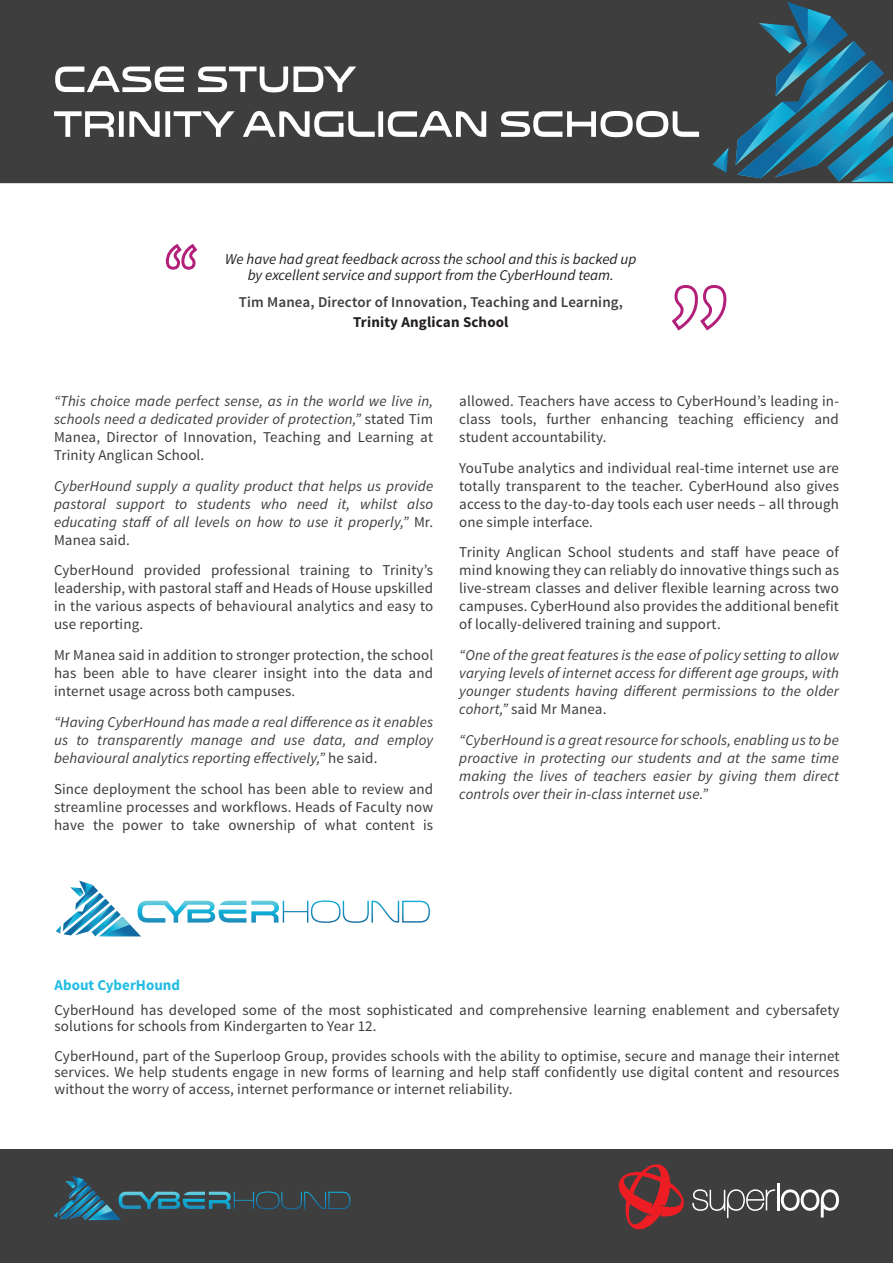
<style>
.page{position:relative;width:893px;height:1263px;background:#fff}
.page>*{position:absolute;margin:0;border:0;box-sizing:border-box;transform-origin:0 0}
.t1{font:15px/18px "Source Sans Pro";letter-spacing:.01em;color:#3c3c3d;text-align:justify}
.t2{font:italic 15px/18px "Source Sans Pro";letter-spacing:.01em;color:#3c3c3d;text-align:justify}
.t3{font:italic 15px/16.5px "Source Sans Pro";color:#231f20;text-align:center}
.t4{font:600 15px/19.5px "Source Sans Pro";letter-spacing:.01em;color:#3e3e3f;text-align:center}
.t5{font:700 15px "Source Sans Pro";color:#22bde2}
.s1{font-weight:700;color:#231f20}
.s2{font-style:normal}
</style>
<div class="page">
<div style="left:0;top:1149px;width:893px;height:114px;background:#3f3e3f"></div>
<hr style="left:777px;top:1183px;width:3px;height:27px;background:#fff">
<svg style="left:781px;top:1189px;width:58px;height:28px"></svg>
<svg style="left:619px;top:1164px;width:156px;height:65px"></svg>
<svg style="left:54px;top:1176px;width:296px;height:44px"></svg>
<div style="left:0;top:0;width:893px;height:184px;background:#3f3e3f"></div>
<svg style="left:713px;top:148px;width:16px;height:25px"></svg>
<svg style="left:735px;top:2px;width:158px;height:180px;background:#2d637a"></svg>
<svg style="left:54px;top:111px;width:645px;height:26px"></svg>
<svg style="left:55px;top:66px;width:301px;height:26px"></svg>
<svg style="left:56px;top:881px;width:374px;height:55px"></svg>
<svg style="left:671px;top:285px;width:56px;height:46px"></svg>
<svg style="left:165px;top:243px;width:33px;height:27px"></svg>
<p class="t3" style="left:225px;top:250px;width:413px">We have had great feedback across the school and this is backed up by excellent service and support from the CyberHound team.</p>
<p class="t4" style="left:239px;top:293px;width:386px">Tim Manea, Director of Innovation, Teaching and Learning,<br><span class="s1">Trinity Anglican School</span></p>
<p class="t2" style="left:54px;top:392px;width:381px">“This choice made perfect sense, as in the world we live in, schools need a dedicated provider of protection,” <span class="s2">stated Tim Manea, Director of Innovation, Teaching and Learning at Trinity Anglican School.</span></p>
<p class="t2" style="left:54px;top:477px;width:381px">CyberHound supply a quality product that helps us provide pastoral support to students who need it, whilst also educating staff of all levels on how to use it properly,” <span class="s2">Mr.<br>Manea said.</span></p>
<p class="t1" style="left:54px;top:562px;width:381px">CyberHound provided professional training to Trinity’s leadership, with pastoral staff and Heads of House upskilled in the various aspects of behavioural analytics and easy to use reporting.</p>
<p class="t1" style="left:54px;top:646px;width:381px">Mr Manea said in addition to stronger protection, the school has been able to have clearer insight into the data and internet usage across both campuses.</p>
<p class="t2" style="left:54px;top:713px;width:381px">“Having CyberHound has made a real difference as it enables us to transparently manage and use data, and employ behavioural analytics reporting effectively,” <span class="s2">he said.</span></p>
<p class="t1" style="left:54px;top:780px;width:381px">Since deployment the school has been able to review and streamline processes and workflows. Heads of Faculty now have the power to take ownership of what content is</p>
<p class="t1" style="left:459px;top:392px;width:381px">allowed. Teachers have access to CyberHound’s leading in&shy;class tools, further enhancing teaching efficiency and student accountability.</p>
<p class="t1" style="left:459px;top:459px;width:381px">YouTube analytics and individual real-time internet use are totally transparent to the teacher. CyberHound also gives access to the day-to-day tools each user needs – all through one simple interface.</p>
<p class="t1" style="left:459px;top:544px;width:381px">Trinity Anglican School students and staff have peace of mind knowing they can reliably do innovative things such as live-stream classes and deliver flexible learning across two campuses. CyberHound also provides the additional benefit of locally-delivered training and support.</p>
<p class="t2" style="left:459px;top:646px;width:381px">“One of the great features is the ease of policy setting to allow varying levels of internet access for different age groups, with younger students having different permissions to the older cohort,” <span class="s2">said Mr Manea.</span></p>
<p class="t2" style="left:459px;top:731px;width:381px">“CyberHound is a great resource for schools, enabling us to be proactive in protecting our students and at the same time making the lives of teachers easier by giving them direct controls over their in-class internet use.”</p>
<p class="t5" style="left:55px;top:975px;width:127px">About CyberHound</p>
<p class="t1" style="left:55px;top:1002px;width:786px;line-height:16.5px">CyberHound has developed some of the most sophisticated and comprehensive learning enablement and cybersafety solutions for schools from Kindergarten to Year 12.</p>
<p class="t1" style="left:55px;top:1047px;width:786px;line-height:16.5px">CyberHound, part of the Superloop Group, provides schools with the ability to optimise, secure and manage their internet services. We help students engage in new forms of learning and help staff confidently use digital content and resources without the worry of access, internet performance or internet reliability.</p>
</div>
